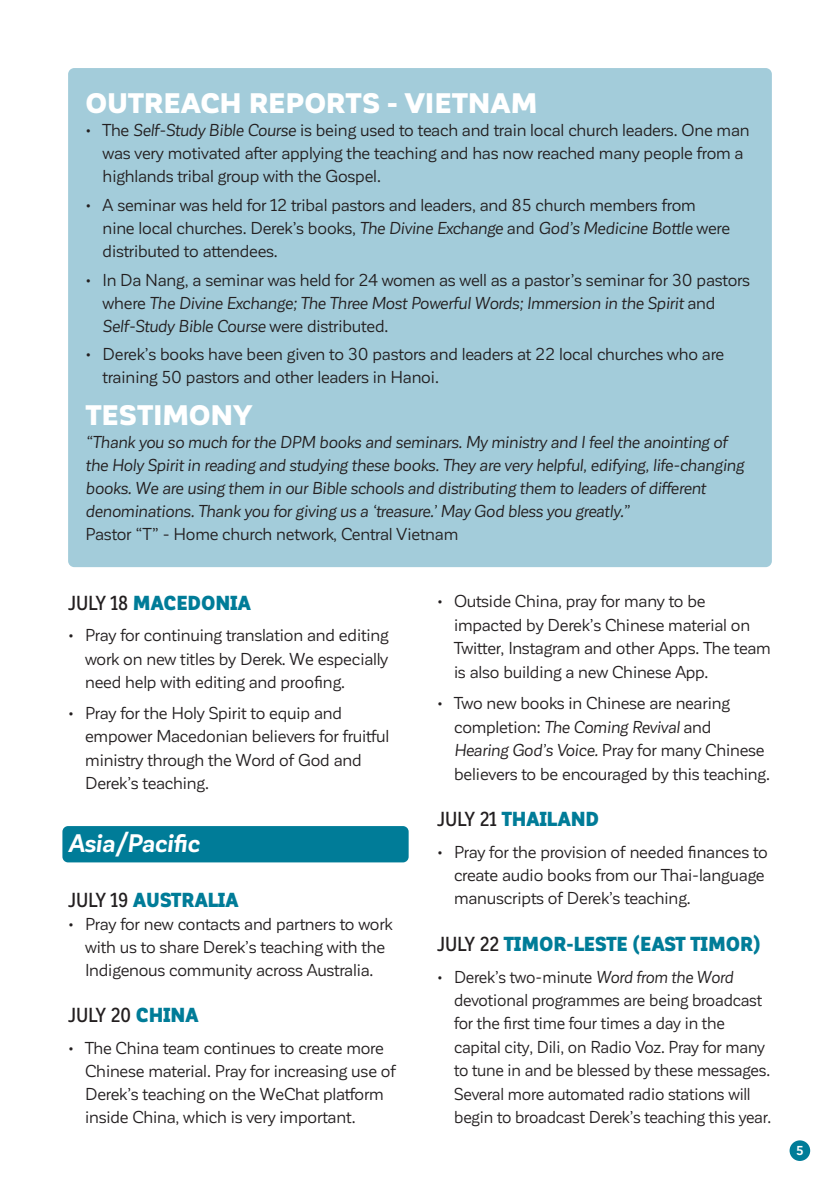
<style>
.page{position:relative;width:840px;height:1191px;background:#fff}
.page>*{position:absolute;margin:0;border:0;box-sizing:border-box;transform-origin:0 0}
.t1{font:900 27.8px "Corporative Sans";letter-spacing:.005em;color:#fff}
.t2{font:italic 700 25px "Corporative Sans";letter-spacing:-.01em;color:#fff}
.t3{font:900 20px "Corporative Sans Alt Cnd";letter-spacing:-.01em;color:#007c98}
.t4{font:500 20px "Corporative Sans Alt Cnd";letter-spacing:-.005em;color:#231f20}
.t5{font:17px/23.4px "Corporative Sans";letter-spacing:-.01em;color:#231f20}
.t6{font:italic 17px/23px "Corporative Sans";letter-spacing:-.01em;color:#231f20}
.t7{font:700 12.8px "Corporative Sans";color:#fff}
.s1{font-style:italic}
.s2{font-weight:500;color:#231f20}
.s3{font-weight:900;color:#007c98}
</style>
<div class="page">
<div style="left:789px;top:1140px;width:20px;height:21px;background:#007c98;border-radius:50%"></div>
<div style="left:68px;top:68px;width:703px;height:499px;background:#a3ccda;border-radius:6px"></div>
<div style="left:62px;top:826px;width:346px;height:36px;background:#007c98;border-radius:6px"></div>
<h1 class="t1" style="left:86px;top:88px;width:453px">OUTREACH REPORTS - VIETNAM</h1>
<p class="t5" style="left:103px;top:119px;width:648px;text-indent:-17px">• The <span class="s1">Self-Study Bible Course</span> is being used to teach and train local church leaders. One man was very motivated after applying the teaching and has now reached many people from a highlands tribal group with the Gospel.</p>
<p class="t5" style="left:103px;top:194px;width:628px;text-indent:-17px">• A seminar was held for 12 tribal pastors and leaders, and 85 church members from nine local churches. Derek’s books, <span class="s1">The Divine Exchange</span> and <span class="s1">God’s Medicine Bottle</span> were distributed to attendees.</p>
<p class="t5" style="left:103px;top:268px;width:648px;text-indent:-17px">• In Da Nang, a seminar was held for 24 women as well as a pastor’s seminar for 30 pastors where <span class="s1">The Divine Exchange; The Three Most Powerful Words; Immersion in the Spirit</span> and<br><span class="s1">Self-Study Bible Course</span> were distributed.</p>
<p class="t5" style="left:103px;top:343px;width:622px;text-indent:-17px">• Derek’s books have been given to 30 pastors and leaders at 22 local churches who are training 50 pastors and other leaders in Hanoi.</p>
<h1 class="t1" style="left:86px;top:399px;width:168px">TESTIMONY</h1>
<p class="t6" style="left:86px;top:430px;width:659px">“Thank you so much for the DPM books and seminars. My ministry and I feel the anointing of the Holy Spirit in reading and studying these books. They are very helpful, edifying, life-changing books. We are using them in our Bible schools and distributing them to leaders of different denominations. Thank you for giving us a ‘treasure.’ May God bless you greatly.”</p>
<p class="t5" style="left:86px;top:522px;width:374px">Pastor “T” - Home church network, Central Vietnam</p>
<p class="t3" style="left:68px;top:591px;width:184px"><span class="s2">JULY 18</span> MACEDONIA</p>
<p class="t5" style="left:85px;top:624px;width:305px;text-align:justify;text-indent:-17px">• Pray for continuing translation and editing work on new titles by Derek. We especially need help with editing and proofing.</p>
<p class="t5" style="left:85px;top:702px;width:305px;text-indent:-17px">• Pray for the Holy Spirit to equip and empower Macedonian believers for fruitful ministry through the Word of God and Derek’s teaching.</p>
<h2 class="t2" style="left:68px;top:829px;width:133px">Asia/Pacific</h2>
<p class="t3" style="left:68px;top:888px;width:172px"><span class="s2">JULY 19</span> AUSTRALIA</p>
<p class="t5" style="left:68px;top:912px;width:326px;text-align:center">• Pray for new contacts and partners to work with us to share Derek’s teaching with the<br>Indigenous community across Australia.</p>
<p class="t4" style="left:68px;top:1004px;width:132px">JULY 20 <span class="s3">CHINA</span></p>
<p class="t5" style="left:85px;top:1036px;width:312px;text-indent:-17px">• The China team continues to create more Chinese material. Pray for increasing use of Derek’s teaching on the WeChat platform inside China, which is very important.</p>
<p class="t5" style="left:454px;top:590px;width:318px;text-indent:-17px">• Outside China, pray for many to be impacted by Derek’s Chinese material on Twitter, Instagram and other Apps. The team is also building a new Chinese App.</p>
<p class="t5" style="left:454px;top:692px;width:317px;text-indent:-17px">• Two new books in Chinese are nearing completion: <span class="s1">The Coming Revival</span> and<br><span class="s1">Hearing God’s Voice.</span> Pray for many Chinese believers to be encouraged by this teaching.</p>
<p class="t3" style="left:437px;top:807px;width:163px"><span class="s2">JULY 21</span> THAILAND</p>
<p class="t5" style="left:454px;top:840px;width:315px;text-indent:-17px">• Pray for the provision of needed finances to create audio books from our Thai-language manuscripts of Derek’s teaching.</p>
<p class="t3" style="left:437px;top:932px;width:325px"><span class="s2">JULY 22</span> TIMOR-LESTE (EAST TIMOR)</p>
<p class="t5" style="left:454px;top:965px;width:318px;text-indent:-17px">• Derek’s two-minute <span class="s1">Word from the Word </span>devotional programmes are being broadcast for the first time four times a day in the capital city, Dili, on Radio Voz. Pray for many to tune in and be blessed by these messages.<br>Several more automated radio stations will begin to broadcast Derek’s teaching this year.</p>
<p class="t7" style="left:795px;top:1143px;width:9px">5</p>
</div>
